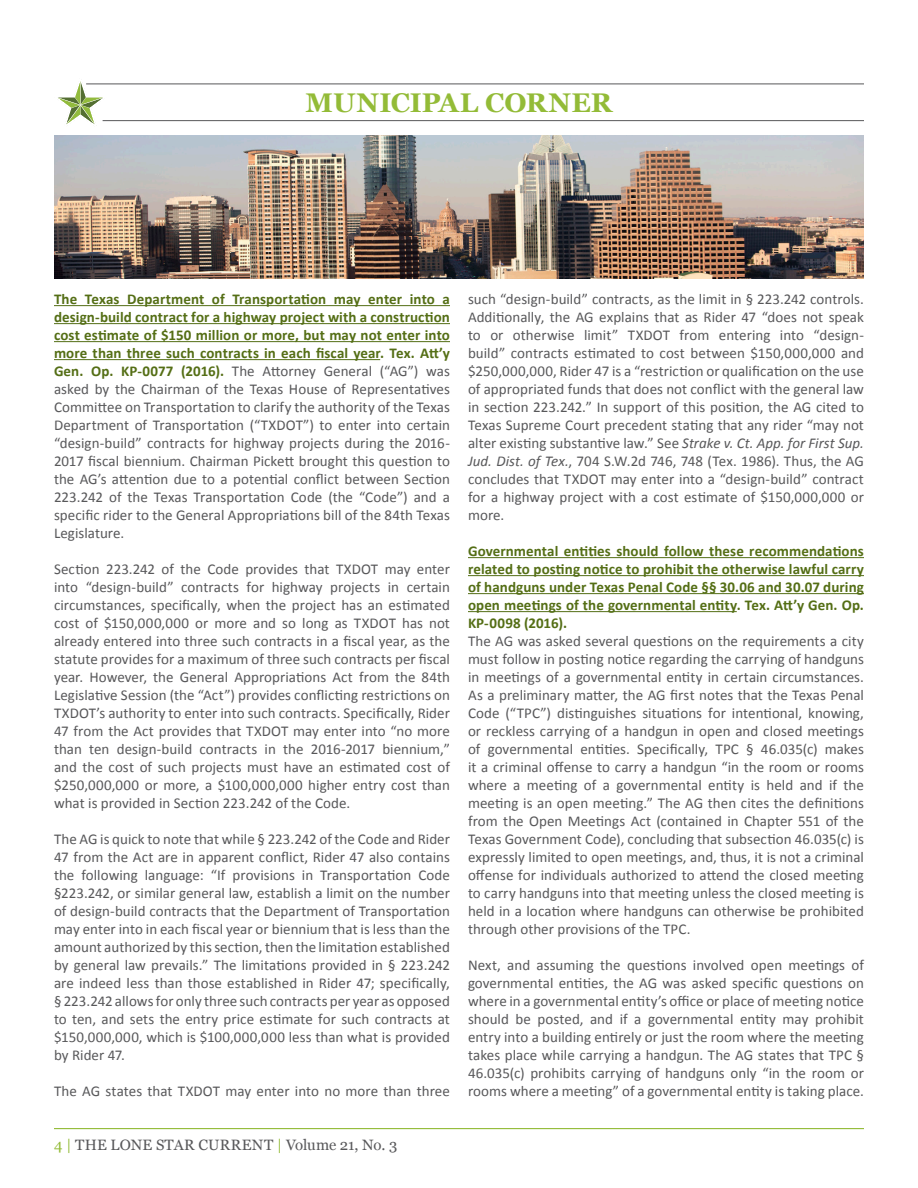
<style>
.page{position:relative;width:918px;height:1188px;background:#fff}
.page>*{position:absolute;margin:0;border:0;box-sizing:border-box;transform-origin:0 0}
.Heading{font:700 27px "Georgia";color:#93bb37}
.body{font:15px/18px "Calibri";letter-spacing:.005em;color:#58585a;text-align:justify}
.body-2{font:700 15px/18px "Calibri";letter-spacing:.005em;color:#546e15;text-align:justify}
.t1{font:15px "Georgia";letter-spacing:.01em;color:#58585a}
.s1{font-weight:700;color:#546e15}
.s2{color:#93bb37}
.s3{font-style:italic}
</style>
<div class="page">
<hr style="left:54px;top:1128px;width:810px;height:1px;background:#93bb37">
<img style="left:54px;top:135px;width:810px;height:144px">
<svg style="left:58px;top:81px;width:50px;height:43px"></svg>
<hr style="left:86px;top:84px;width:778px;height:1px;background:#58585a">
<hr style="left:103px;top:120px;width:761px;height:1px;background:#58585a">
<hr style="left:54px;top:305px;width:396px;height:1px;background:#546e15">
<hr style="left:54px;top:323px;width:396px;height:1px;background:#546e15">
<hr style="left:54px;top:341px;width:396px;height:1px;background:#546e15">
<hr style="left:54px;top:359px;width:326px;height:1px;background:#546e15">
<hr style="left:468px;top:557px;width:396px;height:1px;background:#546e15">
<hr style="left:468px;top:575px;width:396px;height:1px;background:#546e15">
<hr style="left:468px;top:593px;width:396px;height:1px;background:#546e15">
<hr style="left:468px;top:611px;width:269px;height:1px;background:#546e15">
<p class="Heading" style="left:306px;top:85px;width:308px">MUNICIPAL CORNER</p>
<p class="body" style="left:54px;top:290px;width:398px"><span class="s1">The Texas Department of Transportation may enter into a design-build contract for a highway project with a construction cost estimate of $150 million or more, but may not enter into more than three such contracts in each fiscal year. Tex. Att’y Gen. Op. KP-0077 (2016).</span> The Attorney General (“AG”) was asked by the Chairman of the Texas House of Representatives Committee on Transportation to clarify the authority of the Texas Department of Transportation (“TXDOT”) to enter into certain “design-build” contracts for highway projects during the 2016- 2017 fiscal biennium. Chairman Pickett brought this question to the AG’s attention due to a potential conflict between Section 223.242 of the Texas Transportation Code (the “Code”) and a specific rider to the General Appropriations bill of the 84th Texas Legislature.</p>
<p class="body" style="left:54px;top:560px;width:398px">Section 223.242 of the Code provides that TXDOT may enter into “design-build” contracts for highway projects in certain circumstances, specifically, when the project has an estimated cost of $150,000,000 or more and so long as TXDOT has not already entered into three such contracts in a fiscal year, as the statute provides for a maximum of three such contracts per fiscal year. However, the General Appropriations Act from the 84th Legislative Session (the “Act”) provides conflicting restrictions on TXDOT’s authority to enter into such contracts. Specifically, Rider 47 from the Act provides that TXDOT may enter into “no more than ten design-build contracts in the 2016-2017 biennium,” and the cost of such projects must have an estimated cost of $250,000,000 or more, a $100,000,000 higher entry cost than what is provided in Section 223.242 of the Code.</p>
<p class="body" style="left:54px;top:830px;width:398px">The AG is quick to note that while § 223.242 of the Code and Rider 47 from the Act are in apparent conflict, Rider 47 also contains the following language: “If provisions in Transportation Code §223.242, or similar general law, establish a limit on the number of design-build contracts that the Department of Transportation may enter into in each fiscal year or biennium that is less than the amount authorized by this section, then the limitation established by general law prevails.” The limitations provided in § 223.242 are indeed less than those established in Rider 47; specifically,</p>
<p class="body" style="left:54px;top:992px;width:397px">§ 223.242 allows for only three such contracts per year as opposed to ten, and sets the entry price estimate for such contracts at $150,000,000, which is $100,000,000 less than what is provided by Rider 47.</p>
<p class="body" style="left:54px;top:1082px;width:397px">The AG states that TXDOT may enter into no more than three</p>
<p class="t1" style="left:54px;top:1136px;width:345px"><span class="s2">4 |</span> THE LONE STAR CURRENT <span class="s2">|</span> Volume 21, No. 3</p>
<p class="body" style="left:468px;top:290px;width:398px">such “design-build” contracts, as the limit in § 223.242 controls.<br>Additionally, the AG explains that as Rider 47 “does not speak to or otherwise limit” TXDOT from entering into “design&shy;build” contracts estimated to cost between $150,000,000 and $250,000,000, Rider 47 is a “restriction or qualification on the use of appropriated funds that does not conflict with the general law in section 223.242.” In support of this position, the AG cited to Texas Supreme Court precedent stating that any rider “may not alter existing substantive law.” See <span class="s3">Strake v. Ct. App. for First Sup.<br>Jud. Dist. of Tex.</span>, 704 S.W.2d 746, 748 (Tex. 1986). Thus, the AG concludes that TXDOT may enter into a “design-build” contract for a highway project with a cost estimate of $150,000,000 or more.</p>
<p class="body-2" style="left:468px;top:542px;width:398px">Governmental entities should follow these recommendations related to posting notice to prohibit the otherwise lawful carry of handguns under Texas Penal Code §§ 30.06 and 30.07 during open meetings of the governmental entity. Tex. Att’y Gen. Op.<br>KP-0098 (2016).</p>
<p class="body" style="left:468px;top:632px;width:398px">The AG was asked several questions on the requirements a city must follow in posting notice regarding the carrying of handguns in meetings of a governmental entity in certain circumstances.<br>As a preliminary matter, the AG first notes that the Texas Penal Code (“TPC”) distinguishes situations for intentional, knowing, or reckless carrying of a handgun in open and closed meetings of governmental entities. Specifically, TPC § 46.035(c) makes it a criminal offense to carry a handgun “in the room or rooms where a meeting of a governmental entity is held and if the meeting is an open meeting.” The AG then cites the definitions from the Open Meetings Act (contained in Chapter 551 of the Texas Government Code), concluding that subsection 46.035(c) is expressly limited to open meetings, and, thus, it is not a criminal offense for individuals authorized to attend the closed meeting to carry handguns into that meeting unless the closed meeting is held in a location where handguns can otherwise be prohibited through other provisions of the TPC.</p>
<p class="body" style="left:468px;top:956px;width:398px">Next, and assuming the questions involved open meetings of governmental entities, the AG was asked specific questions on where in a governmental entity’s office or place of meeting notice should be posted, and if a governmental entity may prohibit entry into a building entirely or just the room where the meeting takes place while carrying a handgun. The AG states that TPC § 46.035(c) prohibits carrying of handguns only “in the room or rooms where a meeting” of a governmental entity is taking place.</p>
</div>
